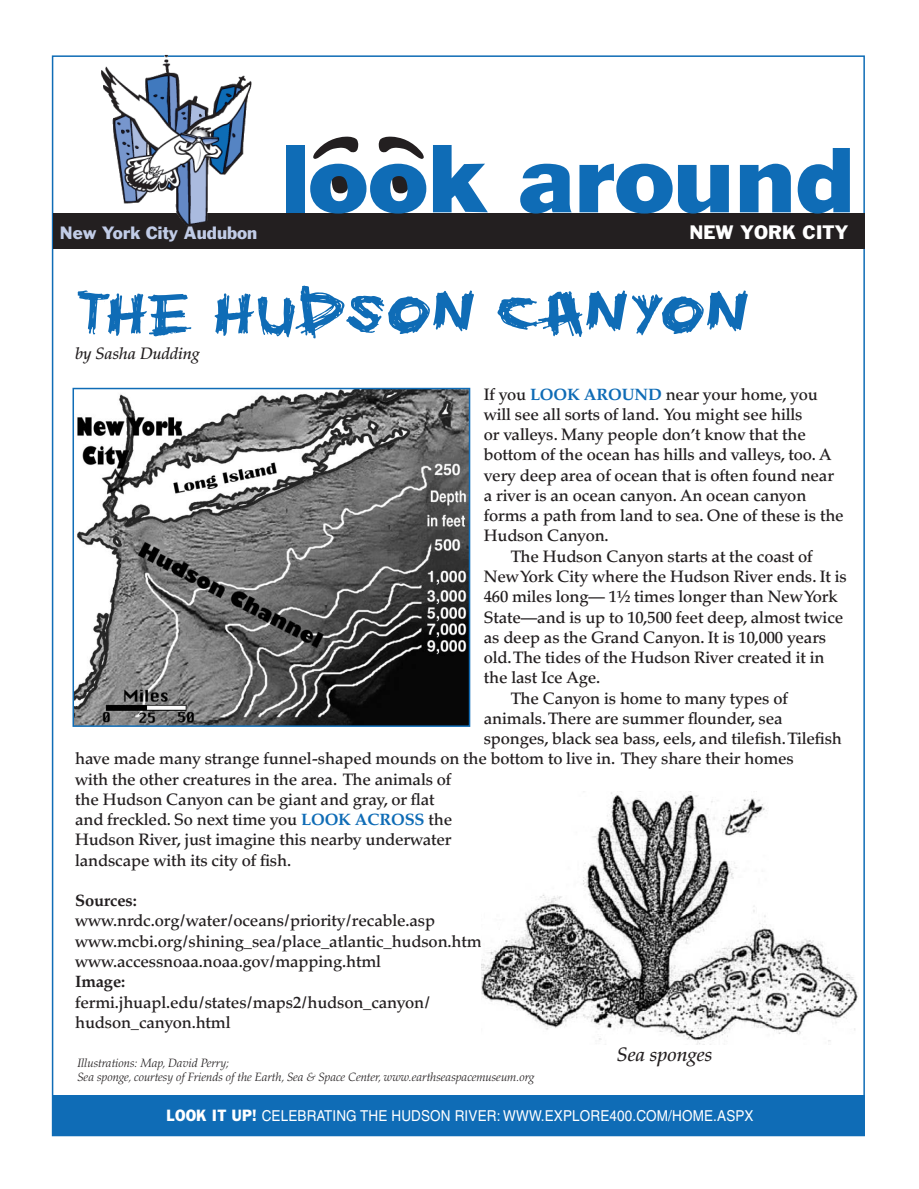
<style>
.page{position:relative;width:919px;height:1189px;background:#fff}
.page>*{position:absolute;margin:0;border:0;box-sizing:border-box;transform-origin:0 0}
.t1{font:57px "Ashyhouse";letter-spacing:-.045em;color:#0f6cb6}
.t2{font:italic 500 19.5px "Palatino";letter-spacing:-.01em;color:#231f20}
.t3{font:18px "Franklin Gothic";color:#fff}
.t4{font:500 16.5px/20.2px "Palatino";letter-spacing:-.01em;color:#231f20}
.t5{font:16.5px "Franklin Gothic";color:#c1cce7}
.t6{font:italic 500 16.5px "Palatino";letter-spacing:-.01em;color:#231f20}
.t7{font:16.5px "Palatino Bold Os F";color:#231f20}
.t8{font:15px "Helvetica";letter-spacing:.01em;color:#fff;scale:.9 1}
.t9{font:15px "Franklin Gothic";color:#fff;scale:.9 1}
.t10{font:italic 300 12px/14.4px "Palatino";color:#231f20}
.s1{font-family:"Palatino Bold Os F";font-weight:400;color:#0f6cb6}
.s2{font-family:"Franklin Gothic"}
</style>
<div class="page">
<div style="left:53px;top:213px;width:811px;height:36px;background:#231f20"></div>
<div style="left:285px;top:145px;width:19px;height:67px;background:#0f6cb6"></div>
<svg style="left:433px;top:145px;width:54px;height:67px"></svg>
<svg style="left:520px;top:164px;width:51px;height:49px"></svg>
<svg style="left:579px;top:164px;width:149px;height:49px"></svg>
<svg style="left:739px;top:164px;width:51px;height:48px"></svg>
<svg style="left:797px;top:148px;width:52px;height:65px"></svg>
<svg style="left:310px;top:136px;width:116px;height:77px"></svg>
<div style="left:53px;top:1094px;width:811px;height:41px;background:#0f6cb6"></div>
<img style="left:75px;top:390px;width:392px;height:333px">
<div style="left:72px;top:387px;width:398px;height:339px;border:2px solid #0f6cb6"></div>
<img style="left:481px;top:791px;width:376px;height:253px">
<img style="left:101px;top:55px;width:150px;height:170px">
<p class="t5" style="left:60px;top:222px;width:199px">New York City Audubon</p>
<p class="t3" style="left:689px;top:221px;width:153px">New York City</p>
<h1 class="t1" style="left:75px;top:278px;width:676px">THE HUDSON CANYON</h1>
<p class="t6" style="left:75px;top:344px;width:126px">by Sasha Dudding</p>
<p class="t4" style="left:483px;top:384px;width:335px">If you <span class="s1">LOOK AROUND</span> near your home, you</p>
<p class="t4" style="left:483px;top:404px;width:320px">will see all sorts of land. You might see hills</p>
<p class="t4" style="left:483px;top:424px;width:323px">or valleys. Many people don’t know that the</p>
<p class="t4" style="left:483px;top:445px;width:349px">bottom of the ocean has hills and valleys, too. A</p>
<p class="t4" style="left:483px;top:465px;width:351px">very deep area of ocean that is often found near</p>
<p class="t4" style="left:483px;top:485px;width:324px">a river is an ocean canyon. An ocean canyon</p>
<p class="t4" style="left:483px;top:505px;width:361px">forms a path from land to sea. One of these is the</p>
<p class="t4" style="left:483px;top:526px;width:126px">Hudson Canyon.</p>
<p class="t4" style="left:510px;top:546px;width:303px">The Hudson Canyon starts at the coast of</p>
<p class="t4" style="left:483px;top:566px;width:364px">New York City where the Hudson River ends. It is</p>
<p class="t4" style="left:483px;top:586px;width:355px">460 miles long— 1½ times longer than New York</p>
<p class="t4" style="left:483px;top:607px;width:361px">State—and is up to 10,500 feet deep, almost twice</p>
<p class="t4" style="left:483px;top:627px;width:344px">as deep as the Grand Canyon. It is 10,000 years</p>
<p class="t4" style="left:483px;top:647px;width:342px">old. The tides of the Hudson River created it in</p>
<p class="t4" style="left:483px;top:667px;width:118px">the last Ice Age.</p>
<p class="t4" style="left:510px;top:688px;width:278px">The Canyon is home to many types of</p>
<p class="t4" style="left:483px;top:708px;width:300px">animals. There are summer flounder, sea</p>
<p class="t4" style="left:483px;top:728px;width:359px">sponges, black sea bass, eels, and tilefish. Tilefish</p>
<p class="t4" style="left:75px;top:748px;width:720px">have made many strange funnel-shaped mounds on the bottom to live in. They share their homes</p>
<p class="t4" style="left:75px;top:769px;width:377px">with the other creatures in the area. The animals of</p>
<p class="t4" style="left:75px;top:789px;width:361px">the Hudson Canyon can be giant and gray, or flat</p>
<p class="t4" style="left:75px;top:809px;width:378px">and freckled. So next time you <span class="s1">LOOK ACROSS</span> the</p>
<p class="t4" style="left:75px;top:829px;width:378px">Hudson River, just imagine this nearby underwater</p>
<p class="t4" style="left:75px;top:850px;width:217px">landscape with its city of fish.</p>
<p class="t7" style="left:75px;top:890px;width:63px">SOURCES:</p>
<p class="t4" style="left:75px;top:910px;width:408px">www.nrdc.org/water/oceans/priority/recable.asp www.mcbi.org/shining_sea/place_atlantic_hudson.htm www.accessnoaa.noaa.gov/mapping.html</p>
<p class="t7" style="left:75px;top:971px;width:52px">IMAGE:</p>
<p class="t4" style="left:75px;top:991px;width:357px">fermi.jhuapl.edu/states/maps2/hudson_canyon/ hudson_canyon.html</p>
<p class="t10" style="left:77px;top:1055px;width:458px">Illustrations: Map, David Perry;<br>Sea sponge, courtesy of Friends of the Earth, Sea &amp; Space Center, www.earthseaspacemuseum.org</p>
<p class="t2" style="left:616px;top:1043px;width:97px">Sea sponges</p>
<p class="t9" style="left:166px;top:1105px;width:22px">LOOK</p>
<p class="t8" style="left:212px;top:1106px;width:603px"><span class="s2">IT UP!</span> CELEBRATING THE HUDSON RIVER: WWW.EXPLORE400.COM/HOME.ASPX</p>
</div>
